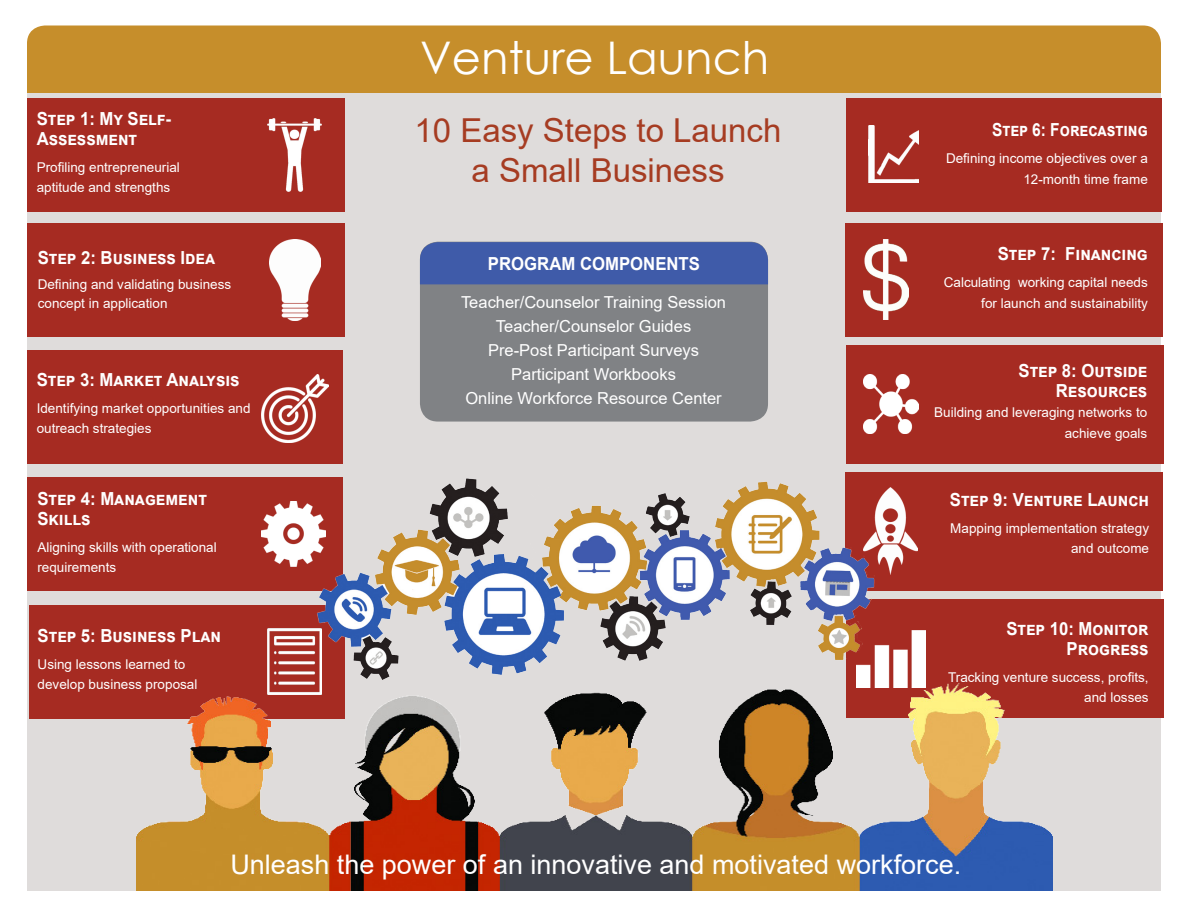
<style>
.page{position:relative;width:1188px;height:918px;background:#fff}
.page>*{position:absolute;margin:0;border:0;box-sizing:border-box;transform-origin:0 0}
.t1{font:45px "Century Gothic";color:#fff}
.t2{font:33px/39.6px "Arial";color:#a63c22;text-align:center}
.t3{font:27px "Arial";color:#fff}
.t4{font:700 18px/20.2px "Arial";color:#fff;text-align:right;scale:.93 1}
.t5{font:700 18px "Arial";color:#fff;scale:.86 1}
.t6{font:16.5px "Arial";color:#fff}
.t7{font:13.5px/20.2px "Arial";color:#fff;text-align:right}
</style>
<div class="page">
<div style="left:27px;top:26px;width:1134px;height:68px;background:#c68e2b"></div>
<div style="left:27px;top:94px;width:1134px;height:797px;background:#dfdcdb"></div>
<div style="left:846px;top:599px;width:317px;height:119px;background:#a62b22"></div>
<div style="left:845px;top:472px;width:317px;height:119px;background:#a62b22"></div>
<div style="left:846px;top:345px;width:318px;height:119px;background:#a62b22"></div>
<div style="left:846px;top:223px;width:317px;height:114px;background:#a62b22"></div>
<div style="left:28px;top:223px;width:317px;height:114px;background:#a62b22"></div>
<div style="left:27px;top:350px;width:315px;height:114px;background:#a62b22"></div>
<div style="left:28px;top:99px;width:317px;height:113px;background:#a62b22"></div>
<div style="left:27px;top:477px;width:315px;height:114px;background:#a62b22"></div>
<div style="left:30px;top:605px;width:315px;height:113px;background:#a62b22"></div>
<div style="left:847px;top:99px;width:315px;height:113px;background:#a62b22"></div>
<img style="left:864px;top:375px;width:54px;height:59px">
<img style="left:267px;top:118px;width:55px;height:73px">
<img style="left:269px;top:240px;width:51px;height:80px">
<img style="left:268px;top:629px;width:54px;height:55px">
<img style="left:869px;top:126px;width:49px;height:57px">
<img style="left:564px;top:481px;width:310px;height:179px">
<div style="left:420px;top:242px;width:348px;height:180px;background:#808285;border-radius:18px"></div>
<div style="left:420px;top:242px;width:348px;height:42px;background:#3f5ba9"></div>
<img style="left:136px;top:684px;width:917px;height:207px">
<img style="left:864px;top:487px;width:54px;height:88px">
<img style="left:864px;top:240px;width:44px;height:79px">
<img style="left:261px;top:375px;width:68px;height:67px">
<img style="left:857px;top:630px;width:69px;height:58px">
<img style="left:261px;top:501px;width:56px;height:65px">
<img style="left:317px;top:477px;width:247px;height:202px">
<p class="t4" style="left:37px;top:108px;width:146px;text-align:left">Step 1: My Self-<br>Assessment</p>
<p class="t7" style="left:37px;top:157px;width:145px">Profiling entrepreneurial</p>
<p class="t7" style="left:37px;top:177px;width:135px">aptitude and strengths</p>
<p class="t4" style="left:38px;top:247px;width:192px">Step 2: Business Idea</p>
<p class="t7" style="left:38px;top:275px;width:195px;line-height:18.8px;text-align:left">Defining and validating business concept in application</p>
<p class="t4" style="left:37px;top:370px;width:220px">Step 3: Market Analysis</p>
<p class="t7" style="left:37px;top:398px;width:215px;text-align:left">Identifying market opportunities and outreach strategies</p>
<p class="t4" style="left:37px;top:488px;width:184px;text-align:left">Step 4: Management<br>Skills</p>
<p class="t7" style="left:37px;top:537px;width:181px;text-align:left">Aligning skills with operational requirements</p>
<p class="t4" style="left:38px;top:625px;width:199px">Step 5: Business Plan</p>
<p class="t7" style="left:38px;top:654px;width:149px">Using lessons learned to</p>
<p class="t7" style="left:38px;top:674px;width:161px">develop business proposal</p>
<p class="t1" style="left:420px;top:27px;width:351px">Venture Launch</p>
<p class="t2" style="left:415px;top:111px;width:368px">10 Easy Steps to Launch a Small Business</p>
<p class="t4" style="left:488px;top:254px;width:230px">PROGRAM COMPONENTS</p>
<p class="t6" style="left:461px;top:291px;width:267px">Teacher/Counselor Training Session</p>
<p class="t6" style="left:496px;top:315px;width:197px">Teacher/Counselor Guides</p>
<p class="t6" style="left:488px;top:339px;width:212px">Pre-Post Participant Surveys</p>
<p class="t6" style="left:511px;top:363px;width:166px">Participant Workbooks</p>
<p class="t6" style="left:465px;top:387px;width:258px">Online Workforce Resource Center</p>
<p class="t5" style="left:992px;top:117px;width:183px">Step 6: Forecasting</p>
<p class="t7" style="left:946px;top:148px;width:203px">Defining income objectives over a<br>12-month time frame</p>
<p class="t4" style="left:998px;top:244px;width:163px">Step 7: Financing</p>
<p class="t7" style="left:944px;top:272px;width:206px">Calculating working capital needs for launch and sustainability</p>
<p class="t4" style="left:1019px;top:361px;width:140px">Step 8: Outside<br>Resources</p>
<p class="t7" style="left:934px;top:402px;width:215px">Building and leveraging networks to achieve goals</p>
<p class="t4" style="left:950px;top:489px;width:216px">Step 9: Venture Launch</p>
<p class="t7" style="left:950px;top:518px;width:200px">Mapping implementation strategy and outcome</p>
<p class="t4" style="left:1006px;top:618px;width:155px">Step 10: Monitor<br>Progress</p>
<p class="t7" style="left:948px;top:667px;width:202px">Tracking venture success, profits, and losses</p>
<p class="t3" style="left:230px;top:846px;width:732px">Unleash the power of an innovative and motivated workforce.</p>
</div>
